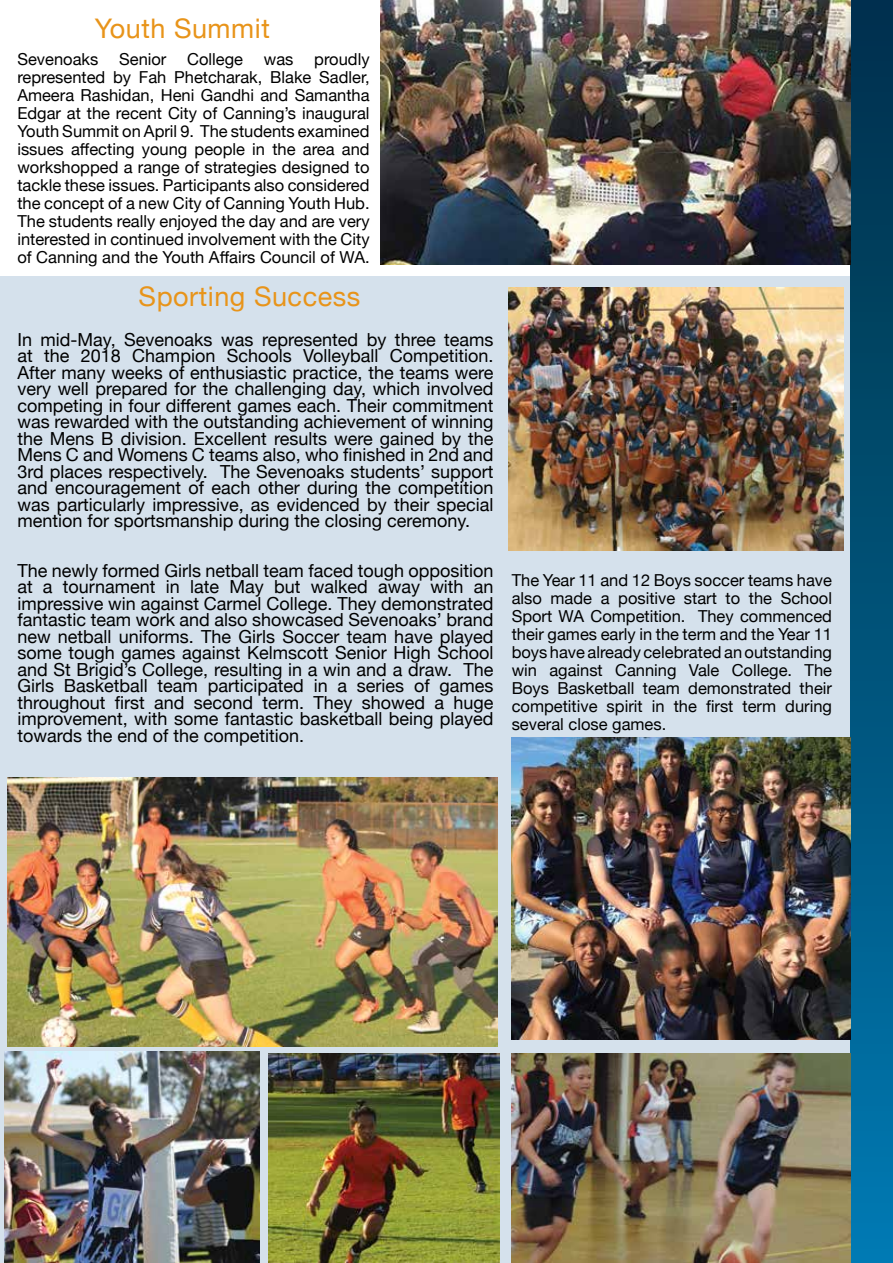
<style>
.page{position:relative;width:893px;height:1263px;background:#fff}
.page>*{position:absolute;margin:0;border:0;box-sizing:border-box;transform-origin:0 0}
.t1{font:27px "Helvetica Neue";letter-spacing:.02em;color:#e8941a}
.t2{font:18px/16.5px "Helvetica Neue";color:#000;text-align:justify}
.t3{font:16.5px/18px "Helvetica Neue";color:#000;text-align:justify}
</style>
<div class="page">
<div style="left:850px;top:0;width:43px;height:1263px;background:linear-gradient(to bottom,#002f48,#0078af)"></div>
<hr style="left:892px;top:393px;width:1px;height:571px;background:#d5e1ec">
<img style="left:380px;top:0;width:470px;height:264px">
<div style="left:0;top:276px;width:505px;height:987px;background:#d5e1ec"></div>
<div style="left:499px;top:276px;width:351px;height:987px;background:#d5e1ec"></div>
<img style="left:4px;top:1052px;width:256px;height:211px">
<img style="left:268px;top:1053px;width:231px;height:210px">
<img style="left:8px;top:777px;width:489px;height:269px">
<img style="left:508px;top:288px;width:336px;height:263px">
<img style="left:512px;top:1053px;width:338px;height:210px">
<img style="left:512px;top:738px;width:338px;height:301px">
<h1 class="t1" style="left:95px;top:9px;width:177px">Youth Summit</h1>
<p class="t3" style="left:17px;top:51px;width:82px">Sevenoaks</p>
<p class="t3" style="left:119px;top:51px;width:49px">Senior</p>
<p class="t3" style="left:187px;top:51px;width:57px">College</p>
<p class="t3" style="left:264px;top:51px;width:31px">was</p>
<p class="t3" style="left:17px;top:51px;width:354px;text-indent:297px">proudly represented by Fah Phetcharak, Blake Sadler, Ameera Rashidan, Heni Gandhi and Samantha Edgar at the recent City of Canning’s inaugural Youth Summit on April 9. The students examined issues affecting young people in the area and workshopped a range of strategies designed to tackle these issues. Participants also considered the concept of a new City of Canning Youth Hub.<br>The students really enjoyed the day and are very interested in continued involvement with the City of Canning and the Youth Affairs Council of WA.</p>
<h1 class="t1" style="left:139px;top:277px;width:223px">Sporting Success</h1>
<p class="t2" style="left:17px;top:332px;width:478px">In mid-May, Sevenoaks was represented by three teams at the 2018 Champion Schools Volleyball Competition.<br>After many weeks of enthusiastic practice, the teams were very well prepared for the challenging day, which involved competing in four different games each. Their commitment was rewarded with the outstanding achievement of winning the Mens B division. Excellent results were gained by the Mens C and Womens C teams also, who finished in 2nd and 3rd places respectively. The Sevenoaks students’ support and encouragement of each other during the competition was particularly impressive, as evidenced by their special mention for sportsmanship during the closing ceremony.</p>
<p class="t2" style="left:17px;top:563px;width:478px">The newly formed Girls netball team faced tough opposition at a tournament in late May but walked away with an impressive win against Carmel College. They demonstrated fantastic team work and also showcased Sevenoaks’ brand new netball uniforms. The Girls Soccer team have played some tough games against Kelmscott Senior High School and St Brigid’s College, resulting in a win and a draw. The Girls Basketball team participated in a series of games throughout first and second term. They showed a huge improvement, with some fantastic basketball being played towards the end of the competition.</p>
<p class="t3" style="left:512px;top:572px;width:322px">The Year 11 and 12 Boys soccer teams have also made a positive start to the School Sport WA Competition. They commenced their games early in the term and the Year 11 boys have already celebrated an outstanding win against Canning Vale College. The Boys Basketball team demonstrated their competitive spirit in the first term during several close games.</p>
</div>
